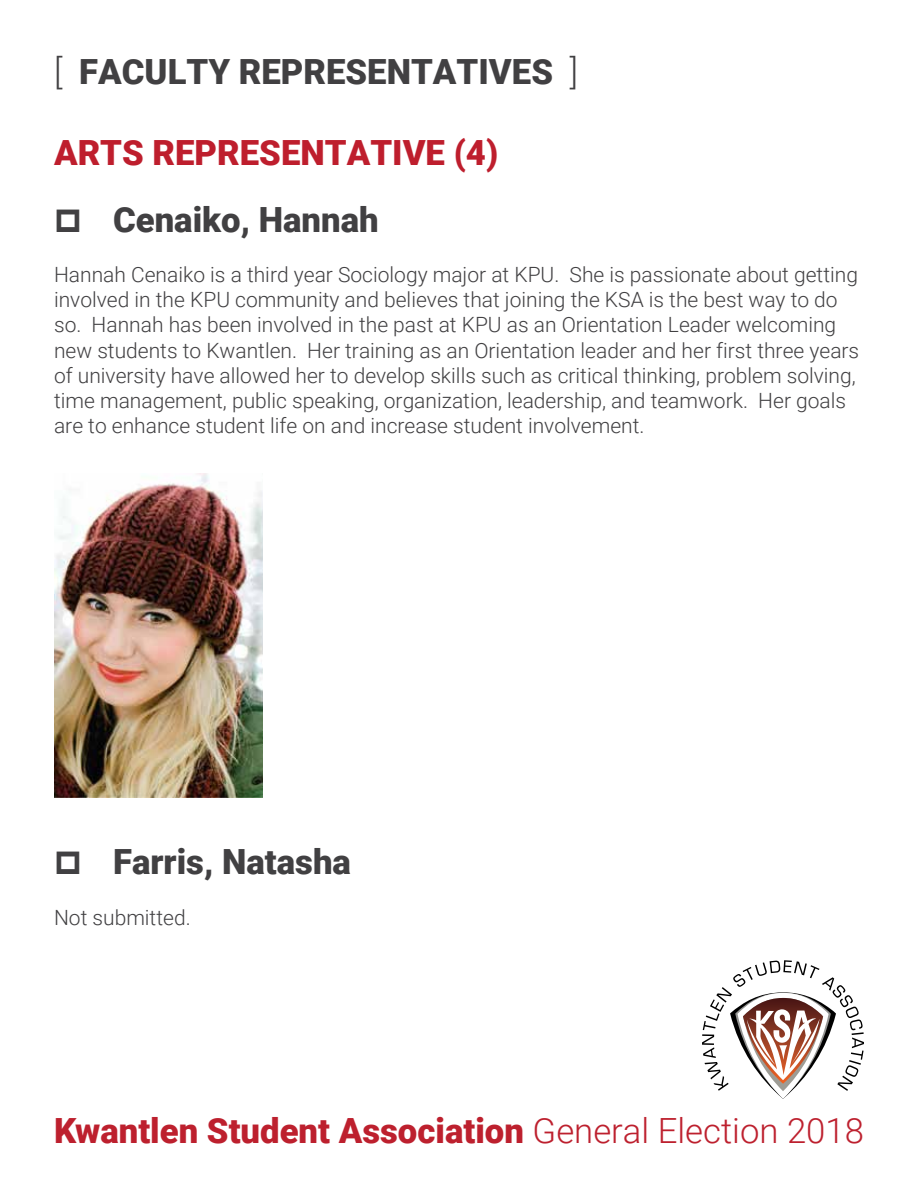
<style>
.page{position:relative;width:918px;height:1188px;background:#fff}
.page>*{position:absolute;margin:0;border:0;box-sizing:border-box;transform-origin:0 0}
.t1{font:900 34.65px "Roboto";color:#414042}
.t2{font:900 34.65px "Roboto";color:#bd202e}
.t3{font:900 34.65px "Roboto";color:#be1e2d}
.t4{font:300 21px/25.2px "Roboto";color:#414042}
.s1{font-weight:300}
</style>
<div class="page">
<svg style="left:702px;top:960px;width:162px;height:139px"></svg>
<img style="left:54px;top:474px;width:208px;height:324px">
<h1 class="t1" style="left:54px;top:47px;width:526px"><span class="s1">[</span> FACULTY REPRESENTATIVES <span class="s1">]</span></h1>
<h1 class="t3" style="left:54px;top:128px;width:446px">ARTS REPRESENTATIVE (4)</h1>
<h1 class="t1" style="left:113px;top:195px;width:267px">Cenaiko, Hannah</h1>
<p class="t4" style="left:54px;top:261px;width:807px">Hannah Cenaiko is a third year Sociology major at KPU. She is passionate about getting involved in the KPU community and believes that joining the KSA is the best way to do so. Hannah has been involved in the past at KPU as an Orientation Leader welcoming new students to Kwantlen. Her training as an Orientation leader and her first three years of university have allowed her to develop skills such as critical thinking, problem solving, time management, public speaking, organization, leadership, and teamwork. Her goals are to enhance student life on and increase student involvement.</p>
<h1 class="t1" style="left:113px;top:838px;width:239px">Farris, Natasha</h1>
<p class="t4" style="left:54px;top:904px;width:138px">Not submitted.</p>
<h1 class="t2" style="left:54px;top:1107px;width:811px">Kwantlen Student Association <span class="s1">General Election 2018</span></h1>
</div>
